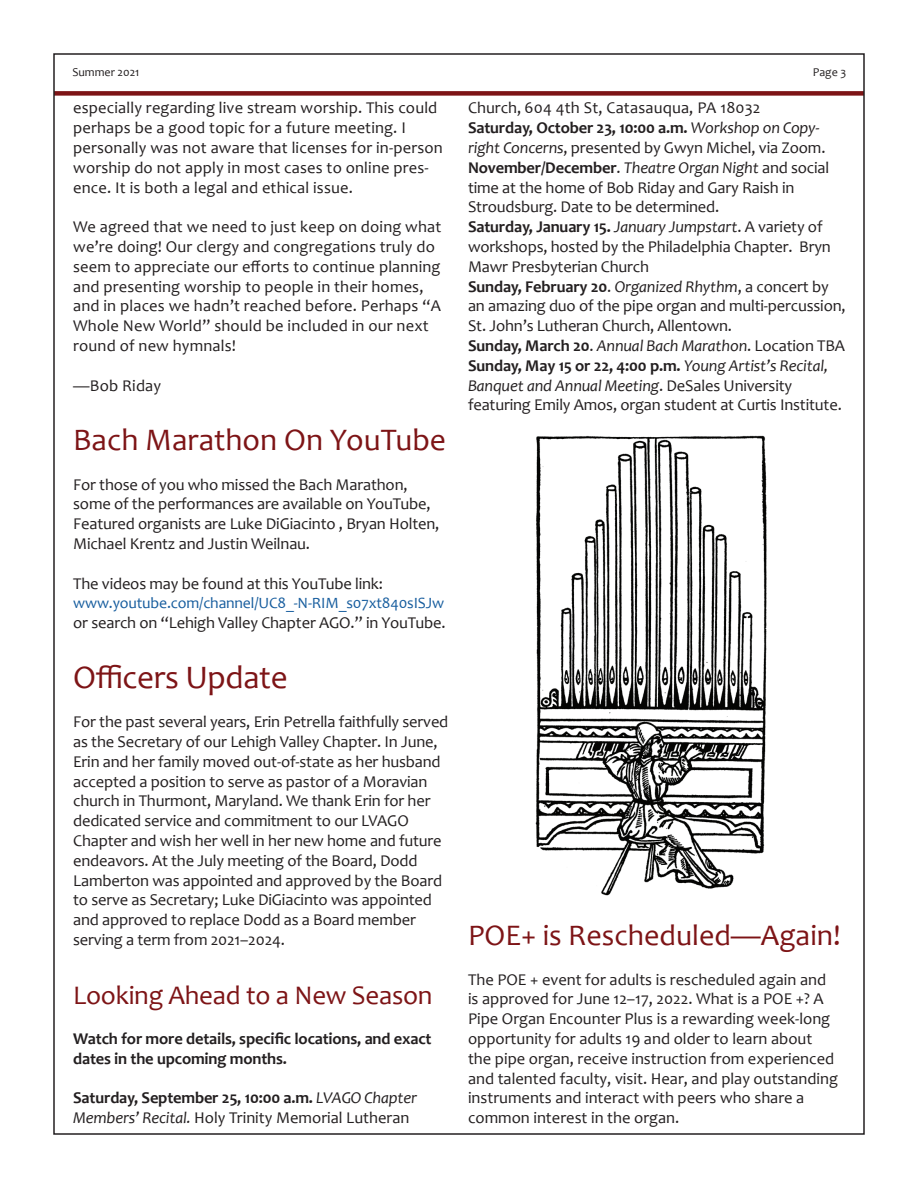
<style>
.page{position:relative;width:918px;height:1188px;background:#fff}
.page>*{position:absolute;margin:0;border:0;box-sizing:border-box;transform-origin:0 0}
.t1{font:33px "Candara";letter-spacing:-.01em;color:#7d1416}
.t2{font:31.5px "Candara";color:#7d1416}
.t3{font:30px "Candara";color:#7d1416}
.t4{font:27px "Candara";letter-spacing:-.01em;color:#7d1416}
.t5{font:16.5px/19.8px "Candara";letter-spacing:-.01em;color:#231f20}
.t6{font:16.5px/19.8px "Candara";letter-spacing:.01em;color:#231f20}
.t7{font:700 16.5px/19.8px "Candara";letter-spacing:-.01em;color:#231f20}
.t8{font:italic 16.5px "Candara";letter-spacing:-.01em;color:#231f20}
.t9{font:15.75px "Candara";letter-spacing:-.01em;color:#175d9e}
.t10{font:12px "Candara";color:#231f20}
.s1{font-weight:400;font-style:italic}
.s2{font-weight:400}
.s3{font-weight:700}
.s4{font-style:italic}
.s5{font-weight:700;font-style:normal}
.s6{font-style:normal}
</style>
<div class="page">
<img style="left:535px;top:435px;width:232px;height:461px">
<div style="left:54px;top:91px;width:810px;height:5px;background:#7d1416"></div>
<p class="t10" style="left:72px;top:65px;width:69px">Summer 2021</p>
<p class="t10" style="left:813px;top:65px;width:35px">Page 3</p>
<p class="t6" style="left:73px;top:98px;width:371px">especially regarding live stream worship. This could perhaps be a good topic for a future meeting. I personally was not aware that licenses for in-person worship do not apply in most cases to online pres&shy;ence. It is both a legal and ethical issue.</p>
<p class="t6" style="left:73px;top:217px;width:370px">We agreed that we need to just keep on doing what we’re doing! Our clergy and congregations truly do seem to appreciate our efforts to continue planning and presenting worship to people in their homes, and in places we hadn’t reached before. Perhaps “A Whole New World” should be included in our next round of new hymnals!</p>
<p class="t6" style="left:73px;top:375px;width:90px">—Bob Riday</p>
<p class="t2" style="left:73px;top:420px;width:374px">Bach Marathon On YouTube</p>
<p class="t5" style="left:73px;top:474px;width:368px">For those of you who missed the Bach Marathon, some of the performances are available on YouTube, Featured organists are Luke DiGiacinto , Bryan Holten, Michael Krentz and Justin Weilnau.</p>
<p class="t5" style="left:73px;top:573px;width:311px">The videos may be found at this YouTube link:</p>
<p class="t9" style="left:73px;top:593px;width:372px">www.youtube.com/channel/UC8_-N-RIM_s07xt840sISJw</p>
<p class="t5" style="left:73px;top:613px;width:374px">or search on “Lehigh Valley Chapter AGO.” in YouTube.</p>
<p class="t1" style="left:73px;top:656px;width:216px">Officers Update</p>
<p class="t5" style="left:73px;top:712px;width:377px">For the past several years, Erin Petrella faithfully served as the Secretary of our Lehigh Valley Chapter. In June, Erin and her family moved out-of-state as her husband accepted a position to serve as pastor of a Moravian church in Thurmont, Maryland. We thank Erin for her dedicated service and commitment to our LVAGO Chapter and wish her well in her new home and future endeavors. At the July meeting of the Board, Dodd Lamberton was appointed and approved by the Board to serve as Secretary; Luke DiGiacinto was appointed and approved to replace Dodd as a Board member serving a term from 2021–2024.</p>
<p class="t4" style="left:73px;top:979px;width:361px">Looking Ahead to a New Season</p>
<p class="t7" style="left:73px;top:1029px;width:360px">Watch for more details, specific locations, and exact dates in the upcoming months.</p>
<p class="t7" style="left:73px;top:1088px;width:346px">Saturday, September 25, 10:00 a.m. <span class="s1">LVAGO Chapter<br>Members’ Recital.</span> <span class="s2">Holy Trinity Memorial Lutheran</span></p>
<p class="t6" style="left:468px;top:98px;width:294px">Church, 604 4th St, Catasauqua, PA 18032</p>
<p class="t5" style="left:468px;top:118px;width:359px"><span class="s3">Saturday, October 23, 10:00 a.m.</span> <span class="s4">Workshop on Copy&shy;right Concerns</span>, presented by Gwyn Michel, via Zoom.</p>
<p class="t5" style="left:468px;top:157px;width:363px"><span class="s3">November/December</span>. <span class="s4">Theatre Organ Night</span> and social time at the home of Bob Riday and Gary Raish in<br>Stroudsburg. Date to be determined.</p>
<p class="t5" style="left:468px;top:217px;width:364px"><span class="s3">Saturday, January 15.</span> <span class="s4">January Jumpstart</span>. A variety of workshops, hosted by the Philadelphia Chapter. Bryn<br>Mawr Presbyterian Church</p>
<p class="t5" style="left:468px;top:276px;width:379px"><span class="s3">Sunday, February 20</span>. <span class="s4">Organized Rhythm</span>, a concert by an amazing duo of the pipe organ and multi-percussion,<br>St. John’s Lutheran Church, Allentown.</p>
<p class="t8" style="left:468px;top:335px;width:379px"><span class="s5">Sunday, March 20</span><span class="s6">.</span> Annual Bach Marathon<span class="s6">. Location TBA</span></p>
<p class="t5" style="left:468px;top:355px;width:375px"><span class="s3">Sunday, May 15 or 22, 4:00 p.m.</span> <span class="s4">Young Artist’s Recital,<br>Banquet and Annual Meeting</span>. DeSales University featuring Emily Amos, organ student at Curtis Institute.</p>
<p class="t3" style="left:468px;top:916px;width:374px">POE+ is Rescheduled—Again!</p>
<p class="t5" style="left:468px;top:969px;width:372px">The POE + event for adults is rescheduled again and is approved for June 12–17, 2022. What is a POE +? A Pipe Organ Encounter Plus is a rewarding week-long opportunity for adults 19 and older to learn about the pipe organ, receive instruction from experienced and talented faculty, visit. Hear, and play outstanding instruments and interact with peers who share a common interest in the organ.</p>
</div>
